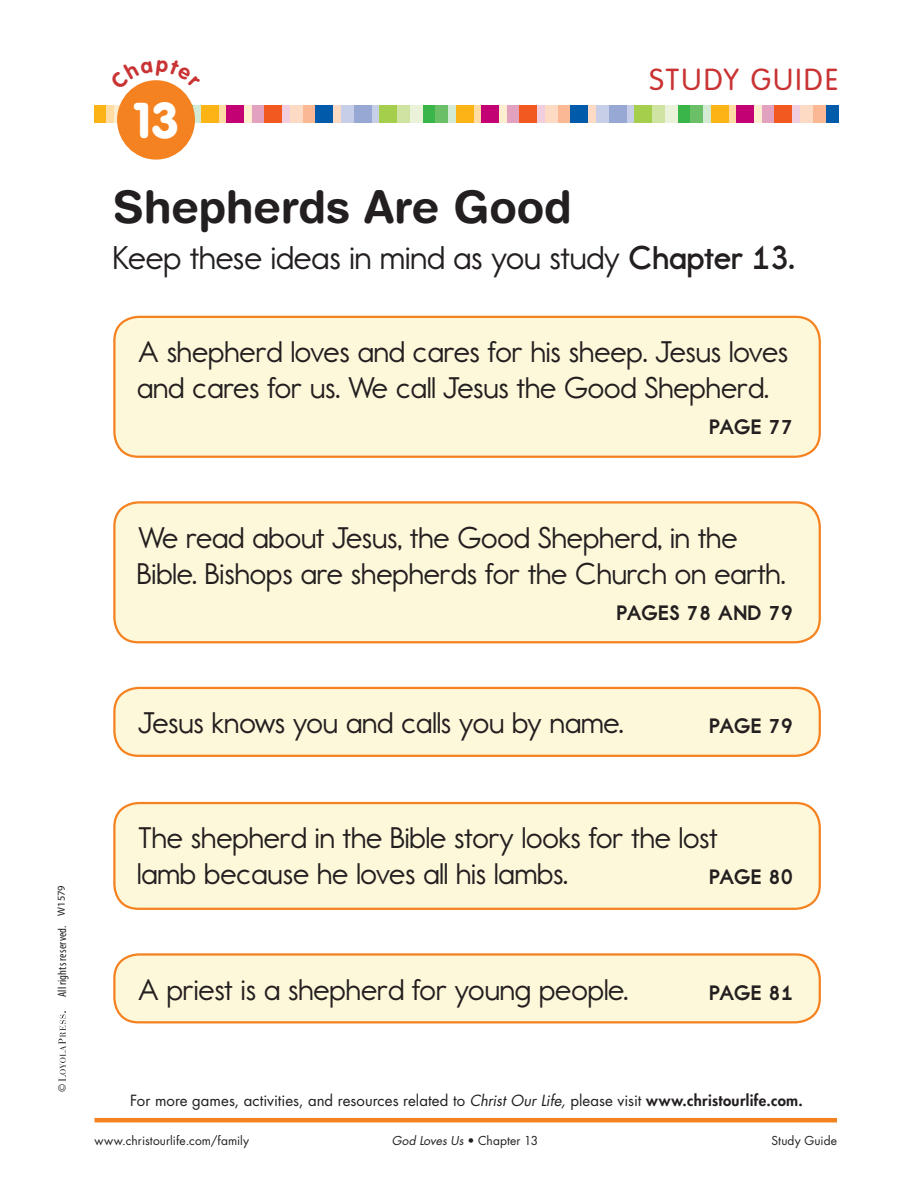
<style>
.page{position:relative;width:918px;height:1188px;background:#fff}
.page>*{position:absolute;margin:0;border:0;box-sizing:border-box;transform-origin:0 0}
.t1{font:900 49.5px "VAG Rounded Std";color:#fff}
.t2{font:700 45px "Helvetica Rounded LT Std";letter-spacing:-.005em;color:#231f20}
.t3{font:33px "Report School Rg";color:#231f20}
.t4{font:30px/36px "Report School Rg";color:#231f20}
.t5{font:300 30px "VAG Rounded Std";letter-spacing:.075em;color:#c93334}
.t6{font:21px "Report School Hv";letter-spacing:.04em;color:#231f20}
.t7{font:15px "Futura Std";color:#231f20}
.t8{font:12px "Futura Std";letter-spacing:.01em;color:#231f20}
.t9{font:condensed 12px "Myriad Pro";letter-spacing:.01em;color:#231f20}
.t10{font:italic 12px "Futura Std";letter-spacing:.005em;color:#231f20}
.s1{font-weight:700}
.s2{font-stretch:normal;font-size:10.5px}
.s3{font-style:italic}
.s4{font-weight:800}
.s5{font-style:normal}
</style>
<div class="page">
<svg style="left:58px;top:1011px;width:8px;height:71px"></svg>
<hr style="left:94px;top:1118px;width:743px;height:4px;background:#f58220">
<div style="left:188px;top:105px;width:18px;height:18px;background:#d3ead4"></div>
<div style="left:175px;top:105px;width:18px;height:18px;background:#96ac50"></div>
<div style="left:239px;top:105px;width:18px;height:18px;background:#feedce"></div>
<div style="left:214px;top:105px;width:17px;height:18px;background:#fedca3"></div>
<div style="left:201px;top:105px;width:17px;height:18px;background:#fbb316"></div>
<div style="left:277px;top:105px;width:18px;height:18px;background:#f0cedd"></div>
<div style="left:252px;top:105px;width:17px;height:18px;background:#e3a1c0"></div>
<div style="left:226px;top:105px;width:18px;height:18px;background:#c30175"></div>
<div style="left:290px;top:105px;width:18px;height:18px;background:#fddac4"></div>
<div style="left:328px;top:105px;width:18px;height:18px;background:#fddac4"></div>
<div style="left:303px;top:105px;width:17px;height:18px;background:#fab994"></div>
<div style="left:265px;top:105px;width:17px;height:18px;background:#f15921"></div>
<div style="left:341px;top:105px;width:18px;height:18px;background:#c7cee8"></div>
<div style="left:367px;top:105px;width:17px;height:18px;background:#c7cee8"></div>
<div style="left:354px;top:105px;width:17px;height:18px;background:#97a8d5"></div>
<div style="left:316px;top:105px;width:17px;height:18px;background:#015aaa"></div>
<div style="left:443px;top:105px;width:18px;height:18px;background:#d3ead4"></div>
<div style="left:430px;top:105px;width:18px;height:18px;background:#6bc067"></div>
<div style="left:418px;top:105px;width:17px;height:18px;background:#3ab54a"></div>
<div style="left:405px;top:105px;width:17px;height:18px;background:#eaf3d9"></div>
<div style="left:392px;top:105px;width:18px;height:18px;background:#cfe3a3"></div>
<div style="left:379px;top:105px;width:18px;height:18px;background:#a4ce4c"></div>
<div style="left:494px;top:105px;width:18px;height:18px;background:#feedce"></div>
<div style="left:469px;top:105px;width:17px;height:18px;background:#fedca3"></div>
<div style="left:456px;top:105px;width:17px;height:18px;background:#fbb316"></div>
<div style="left:532px;top:105px;width:18px;height:18px;background:#f0cedd"></div>
<div style="left:507px;top:105px;width:17px;height:18px;background:#e3a1c0"></div>
<div style="left:481px;top:105px;width:18px;height:18px;background:#c30175"></div>
<div style="left:545px;top:105px;width:18px;height:18px;background:#fddac4"></div>
<div style="left:583px;top:105px;width:18px;height:18px;background:#fddac4"></div>
<div style="left:558px;top:105px;width:17px;height:18px;background:#fab994"></div>
<div style="left:520px;top:105px;width:17px;height:18px;background:#f15921"></div>
<div style="left:596px;top:105px;width:18px;height:18px;background:#c7cee8"></div>
<div style="left:622px;top:105px;width:17px;height:18px;background:#c7cee8"></div>
<div style="left:609px;top:105px;width:17px;height:18px;background:#97a8d5"></div>
<div style="left:571px;top:105px;width:17px;height:18px;background:#015aaa"></div>
<div style="left:698px;top:105px;width:17px;height:18px;background:#d3ead4"></div>
<div style="left:685px;top:105px;width:18px;height:18px;background:#6bc067"></div>
<div style="left:673px;top:105px;width:17px;height:18px;background:#3ab54a"></div>
<div style="left:660px;top:105px;width:17px;height:18px;background:#eaf3d9"></div>
<div style="left:647px;top:105px;width:17px;height:18px;background:#cfe3a3"></div>
<div style="left:634px;top:105px;width:18px;height:18px;background:#a4ce4c"></div>
<div style="left:749px;top:105px;width:17px;height:18px;background:#feedce"></div>
<div style="left:724px;top:105px;width:17px;height:18px;background:#fedca3"></div>
<div style="left:711px;top:105px;width:17px;height:18px;background:#fbb316"></div>
<div style="left:787px;top:105px;width:18px;height:18px;background:#f0cedd"></div>
<div style="left:762px;top:105px;width:17px;height:18px;background:#e3a1c0"></div>
<div style="left:736px;top:105px;width:18px;height:18px;background:#c30175"></div>
<div style="left:800px;top:105px;width:17px;height:18px;background:#fddac4"></div>
<svg style="left:838px;top:105px;width:1px;height:18px"></svg>
<div style="left:813px;top:105px;width:17px;height:18px;background:#fab994"></div>
<div style="left:775px;top:105px;width:17px;height:18px;background:#f15921"></div>
<div style="left:826px;top:105px;width:12px;height:18px;background:#015aaa"></div>
<div style="left:101px;top:105px;width:18px;height:18px;background:#fedca3"></div>
<div style="left:94px;top:105px;width:12px;height:18px;background:#fbb316"></div>
<div style="left:114px;top:105px;width:17px;height:18px;background:#feedce"></div>
<div style="left:117px;top:80px;width:78px;height:80px;background:#f58220;border-radius:50%"></div>
<div style="left:114px;top:317px;width:706px;height:140px;background:#fef8da;border-radius:24px"></div>
<div style="left:113px;top:316px;width:708px;height:142px;border:2px solid #f58220;border-radius:24px"></div>
<div style="left:114px;top:502px;width:706px;height:140px;background:#fef8da;border-radius:24px"></div>
<div style="left:113px;top:501px;width:708px;height:142px;border:2px solid #f58220;border-radius:24px"></div>
<div style="left:114px;top:688px;width:706px;height:68px;background:#fef8da;border-radius:24px"></div>
<div style="left:113px;top:687px;width:708px;height:70px;border:2px solid #f58220;border-radius:24px"></div>
<div style="left:114px;top:803px;width:706px;height:106px;background:#fef8da;border-radius:24px"></div>
<div style="left:113px;top:802px;width:708px;height:108px;border:2px solid #f58220;border-radius:24px"></div>
<div style="left:114px;top:954px;width:706px;height:68px;background:#fef8da;border-radius:24px"></div>
<div style="left:113px;top:953px;width:708px;height:70px;border:2px solid #f58220;border-radius:24px"></div>
<svg style="left:130px;top:80px;width:52px;height:10px"></svg>
<h1 class="t1" style="left:134px;top:90px;width:46px">13</h1>
<p class="t5" style="left:649px;top:62px;width:191px">STUDY GUIDE</p>
<h2 class="t2" style="left:113px;top:180px;width:460px">Shepherds Are Good</h2>
<p class="t3" style="left:113px;top:238px;width:683px">Keep these ideas in mind as you study <span class="s1">Chapter 13.</span></p>
<p class="t4" style="left:137px;top:334px;width:652px">A shepherd loves and cares for his sheep. Jesus loves and cares for us. We call Jesus the Good Shepherd.</p>
<p class="t6" style="left:710px;top:414px;width:85px">PAGE 77</p>
<p class="t4" style="left:137px;top:519px;width:650px">We read about Jesus, the Good Shepherd, in the<br>Bible. Bishops are shepherds for the Church on earth.</p>
<p class="t6" style="left:617px;top:600px;width:177px">PAGES 78 AND 79</p>
<p class="t4" style="left:139px;top:705px;width:487px">Jesus knows you and calls you by name.</p>
<p class="t6" style="left:710px;top:713px;width:85px">PAGE 79</p>
<p class="t9" style="left:56px;top:997px;width:113px;rotate:-90deg">All rights reserved. <span class="s2">W1579</span></p>
<p class="t4" style="left:137px;top:820px;width:582px">The shepherd in the Bible story looks for the lost lamb because he loves all his lambs.</p>
<p class="t6" style="left:710px;top:864px;width:85px">PAGE 80</p>
<p class="t4" style="left:139px;top:971px;width:491px">A priest is a shepherd for young people.</p>
<p class="t6" style="left:710px;top:980px;width:85px">PAGE 81</p>
<p class="t9" style="left:56px;top:1092px;width:10px;rotate:-90deg">©</p>
<p class="t7" style="left:130px;top:1091px;width:674px">For more games, activities, and resources related to <span class="s3">Christ Our Life,</span> please visit <span class="s4">www.christourlife.com.</span></p>
<p class="t8" style="left:94px;top:1133px;width:156px">www.christourlife.com/family</p>
<p class="t10" style="left:392px;top:1133px;width:148px">God Loves Us <span class="s5">• Chapter 13</span></p>
<p class="t8" style="left:772px;top:1133px;width:67px">Study Guide</p>
</div>
